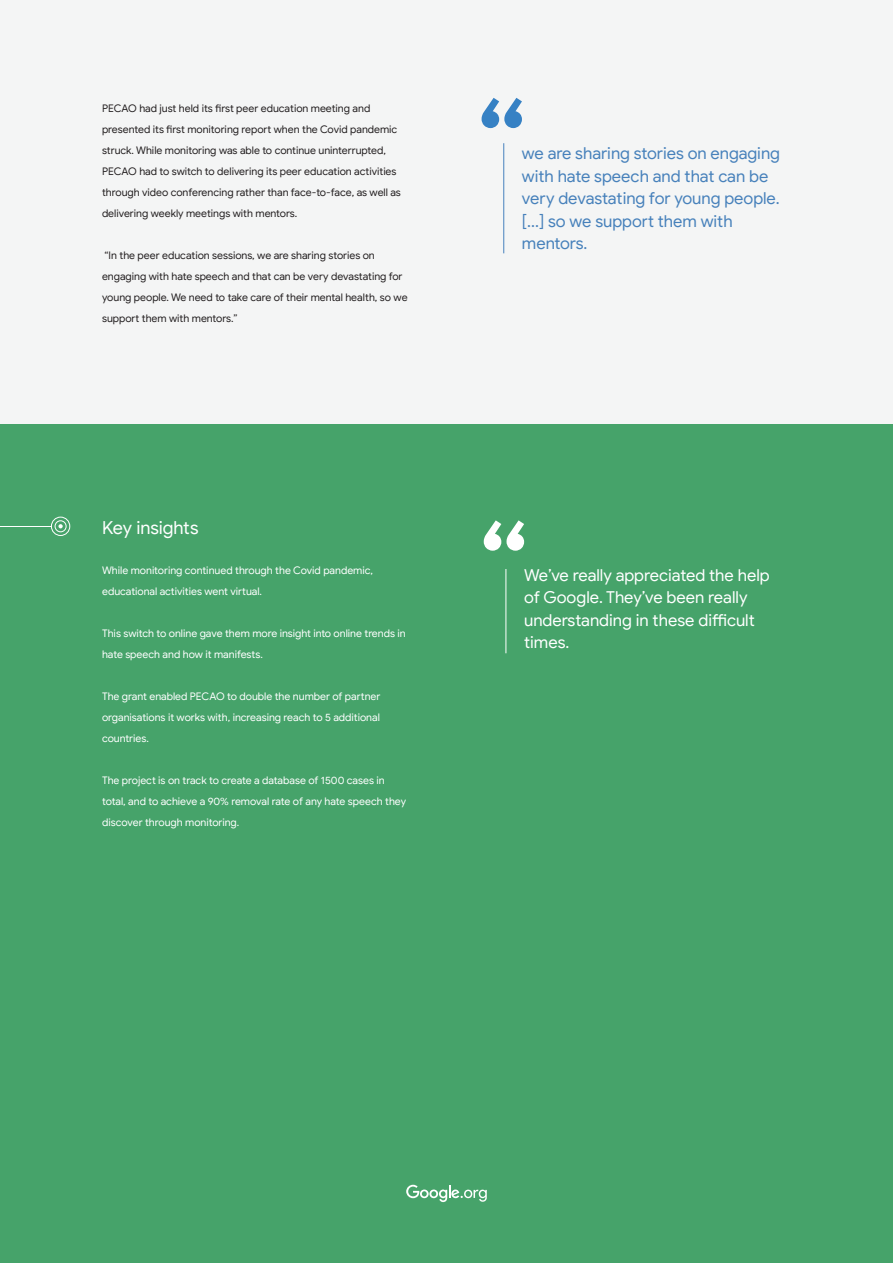
<style>
.page{position:relative;width:893px;height:1263px;background:#fff}
.page>*{position:absolute;margin:0;border:0;box-sizing:border-box;transform-origin:0 0}
.t1{font:18px "Google Sans";letter-spacing:-.005em;color:#fff}
.t2{font:16.5px/22.5px "Google Sans";letter-spacing:-.005em;color:#4781bb}
.t3{font:16.5px/22.5px "Google Sans";color:#fff}
.t4{font:10.5px/21px "Google Sans";color:#231f20}
.t5{font:10.5px/21px "Google Sans";letter-spacing:-.005em;color:#fff}
</style>
<div class="page">
<div style="left:0;top:423px;width:893px;height:840px;background:#46a36a"></div>
<div style="left:0;top:0;width:893px;height:423px;background:#f4f5f5"></div>
<svg style="left:484px;top:520px;width:40px;height:31px"></svg>
<hr style="left:506px;top:569px;width:1px;height:84px;background:#fff">
<svg style="left:482px;top:98px;width:40px;height:30px"></svg>
<hr style="left:503px;top:143px;width:1px;height:110px;background:#4781bd">
<hr style="left:0;top:526px;width:51px;height:1px;background:#fff">
<svg style="left:58px;top:524px;width:5px;height:4px"></svg>
<div style="left:55px;top:520px;width:11px;height:12px;border:1px solid #fff;border-radius:50%"></div>
<div style="left:51px;top:517px;width:19px;height:19px;border:1px solid #fff;border-radius:50%"></div>
<svg style="left:406px;top:1185px;width:81px;height:17px"></svg>
<p class="t4" style="left:102px;top:98px;width:300px">PECAO had just held its first peer education meeting and presented its first monitoring report when the Covid pandemic struck. While monitoring was able to continue uninterrupted, PECAO had to switch to delivering its peer education activities through video conferencing rather than face-to-face, as well as delivering weekly meetings with mentors.</p>
<p class="t4" style="left:102px;top:245px;width:307px">“In the peer education sessions, we are sharing stories on engaging with hate speech and that can be very devastating for young people. We need to take care of their mental health, so we support them with mentors.”</p>
<h1 class="t1" style="left:102px;top:517px;width:98px">Key insights</h1>
<p class="t5" style="left:102px;top:559px;width:272px">While monitoring continued through the Covid pandemic, educational activities went virtual.</p>
<p class="t5" style="left:102px;top:623px;width:305px">This switch to online gave them more insight into online trends in hate speech and how it manifests.</p>
<p class="t5" style="left:102px;top:686px;width:280px;text-align:justify">The grant enabled PECAO to double the number of partner organisations it works with, increasing reach to 5 additional countries.</p>
<p class="t5" style="left:102px;top:770px;width:306px">The project is on track to create a database of 1500 cases in total, and to achieve a 90% removal rate of any hate speech they discover through monitoring.</p>
<h2 class="t2" style="left:522px;top:142px;width:260px">we are sharing stories on engaging with hate speech and that can be very devastating for young people. [...] so we support them with mentors.</h2>
<h2 class="t3" style="left:524px;top:564px;width:247px">We’ve really appreciated the help of Google. They’ve been really understanding in these difficult times.</h2>
</div>
